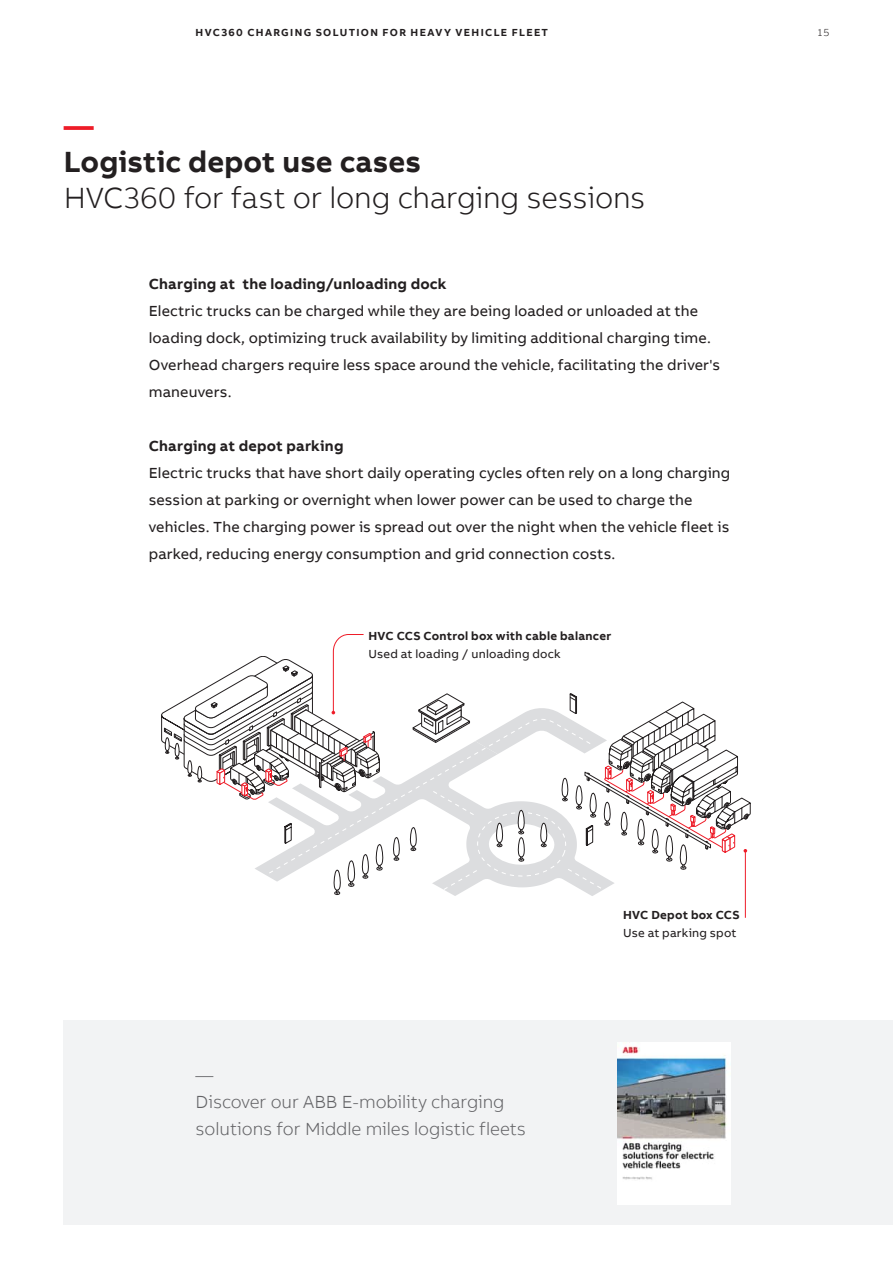
<style>
.page{position:relative;width:893px;height:1263px;background:#fff}
.page>*{position:absolute;margin:0;border:0;box-sizing:border-box;transform-origin:0 0}
.Subheadline_S_13pt_18pt{font:300 30px "AB Bvoice";letter-spacing:-.005em;color:#231f20}
.Subheadline_S_13pt_18pt-2{font:700 30px "AB Bvoice";color:#231f20}
.Headline_M_20pt_24pt{font:700 30px "AB Bvoice";color:#ee1c28}
.t1{font:300 18px/27px "AB Bvoice";letter-spacing:-.005em;color:#636366}
.Listing_01_8_5pt_12pt{font:15px/27px "AB Bvoice";letter-spacing:.01em;color:#231f20}
.Listing_01_8_5pt_12pt-2{font:700 15px "AB Bvoice";letter-spacing:.015em;color:#231f20}
.Listing_01_8_5pt_12pt-3{font:700 12px "AB Bvoice";letter-spacing:.02em;color:#231f20}
.Listing_01_8_5pt_12pt-4{font:12px "AB Bvoice";letter-spacing:.015em;color:#231f20}
.t2{font:700 10.5px "AB Bvoice";letter-spacing:.125em;color:#231f20}
.t3{font:300 10.5px "AB Bvoice";color:#231f20}
</style>
<div class="page">
<div style="left:64px;top:1020px;width:829px;height:205px;background:#f2f3f4"></div>
<img style="left:617px;top:1062px;width:114px;height:141px">
<svg style="left:161px;top:634px;width:590px;height:428px"></svg>
<p class="t2" style="left:196px;top:25px;width:354px">HVC360 CHARGING SOLUTION FOR HEAVY VEHICLE FLEET</p>
<p class="t3" style="left:818px;top:26px;width:13px">15</p>
<p class="Headline_M_20pt_24pt" style="left:64px;top:107px;width:31px">—</p>
<p class="Subheadline_S_13pt_18pt-2" style="left:64px;top:143px;width:359px">Logistic depot use cases</p>
<p class="Subheadline_S_13pt_18pt" style="left:64px;top:180px;width:583px">HVC360 for fast or long charging sessions</p>
<p class="Listing_01_8_5pt_12pt-2" style="left:149px;top:274px;width:299px">Charging at the loading/unloading dock</p>
<p class="Listing_01_8_5pt_12pt" style="left:149px;top:297px;width:573px">Electric trucks can be charged while they are being loaded or unloaded at the loading dock, optimizing truck availability by limiting additional charging time.<br>Overhead chargers require less space around the vehicle, facilitating the driver's maneuvers.</p>
<p class="Listing_01_8_5pt_12pt-2" style="left:149px;top:436px;width:196px">Charging at depot parking</p>
<p class="Listing_01_8_5pt_12pt" style="left:149px;top:459px;width:583px">Electric trucks that have short daily operating cycles often rely on a long charging session at parking or overnight when lower power can be used to charge the vehicles. The charging power is spread out over the night when the vehicle fleet is parked, reducing energy consumption and grid connection costs.</p>
<p class="Listing_01_8_5pt_12pt-3" style="left:369px;top:628px;width:244px">HVC CCS Control box with cable balancer</p>
<p class="Listing_01_8_5pt_12pt-4" style="left:369px;top:646px;width:194px">Used at loading / unloading dock</p>
<p class="t1" style="left:196px;top:1061px;width:19px">—</p>
<p class="t1" style="left:196px;top:1088px;width:332px">Discover our ABB E-mobility charging solutions for Middle miles logistic fleets</p>
<p class="Listing_01_8_5pt_12pt-3" style="left:623px;top:907px;width:118px">HVC Depot box CCS</p>
<p class="Listing_01_8_5pt_12pt-4" style="left:623px;top:925px;width:115px">Use at parking spot</p>
</div>
